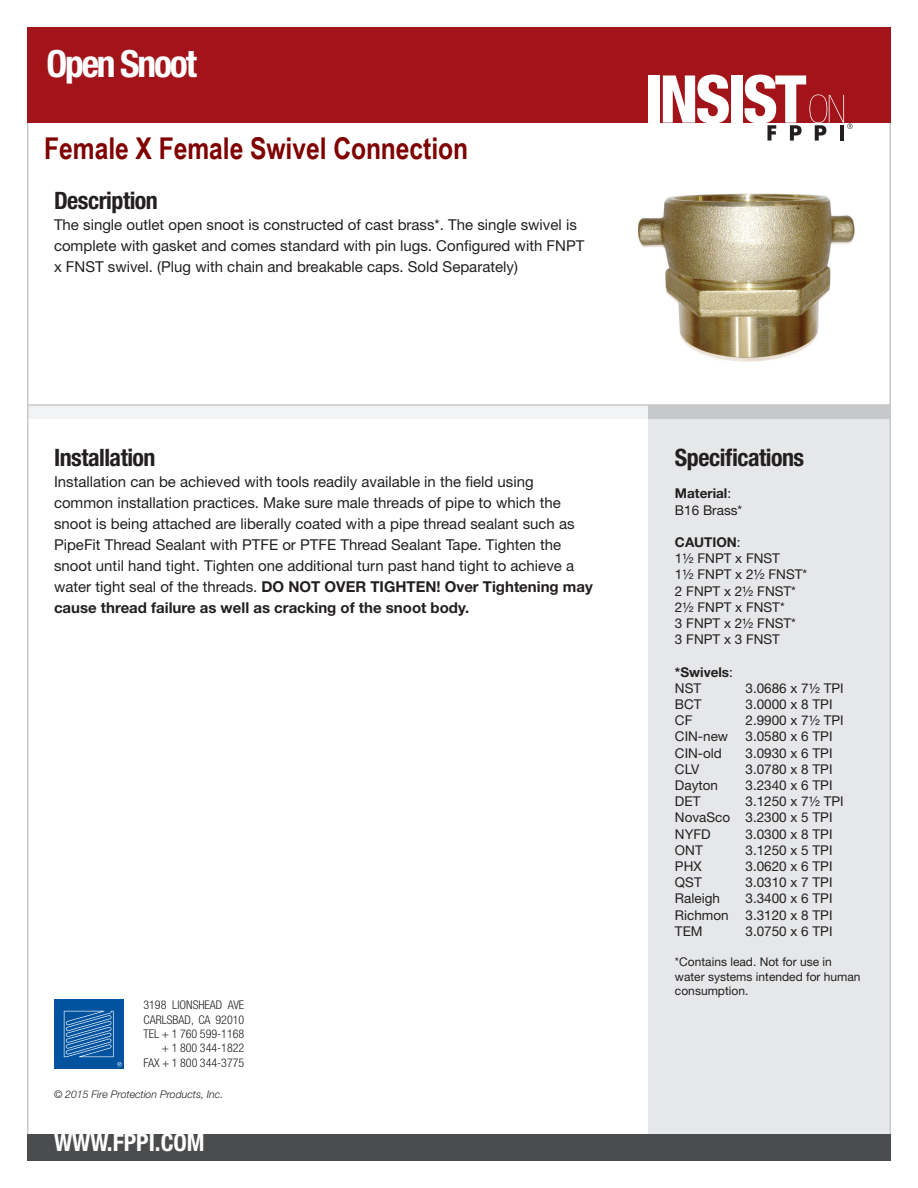
<style>
.page{position:relative;width:918px;height:1188px;background:#fff}
.page>*{position:absolute;margin:0;border:0;box-sizing:border-box;transform-origin:0 0}
.t1{font:700 condensed 37.5px "Helvetica Neue LT Std";letter-spacing:-.06em;color:#fff}
.t2{font:700 30px "Arial Narrow";color:#800000}
.t3{font:700 condensed 24px "Helvetica Neue LT Std";letter-spacing:-.02em;color:#231f20}
.t4{font:700 condensed 24px "Helvetica Neue LT Std";color:#fff}
.t5{font:15px/21px "Helvetica Neue LT Std";color:#231f20}
.t6{font:13.5px/16.2px "Helvetica Neue LT Std";color:#231f20}
.t7{font:700 13.5px/16.2px "Helvetica Neue LT Std";color:#231f20}
.t8{font:300 condensed 12px/14.4px "Helvetica Neue LT Std";color:#231f20;text-align:right}
.t9{font:12px/14.4px "Helvetica Neue LT Std";color:#231f20}
.t10{font:italic 300 10.5px "Helvetica Neue LT Std";color:#231f20}
.s1{font-weight:700}
.s2{font-weight:400}
</style>
<div class="page">
<img style="left:637px;top:193px;width:218px;height:169px">
<div style="left:27px;top:405px;width:864px;height:13px;background:#f2f3f4"></div>
<hr style="left:27px;top:27px;width:1px;height:1134px;background:#c7c8ca">
<div style="left:648px;top:405px;width:243px;height:756px;background:#e6e7e9"></div>
<div style="left:54px;top:999px;width:69px;height:69px;background:#0153a0"></div>
<svg style="left:64px;top:1011px;width:58px;height:56px"></svg>
<div style="left:648px;top:405px;width:243px;height:13px;background:#c7c8ca"></div>
<hr style="left:27px;top:404px;width:864px;height:2px;background:#c7c8ca">
<hr style="left:890px;top:27px;width:1px;height:1134px;background:#c7c8ca">
<div style="left:27px;top:1134px;width:864px;height:27px;background:#4b4c4d"></div>
<div style="left:27px;top:27px;width:864px;height:96px;background:#a2141a"></div>
<div style="left:648px;top:76px;width:11px;height:47px;background:#fff"></div>
<svg style="left:663px;top:75px;width:66px;height:48px"></svg>
<div style="left:731px;top:76px;width:11px;height:47px;background:#fff"></div>
<svg style="left:745px;top:75px;width:108px;height:66px"></svg>
<h1 class="t1" style="left:46px;top:41px;width:152px">Open Snoot</h1>
<h2 class="t2" style="left:44px;top:131px;width:425px">Female X Female Swivel Connection</h2>
<h3 class="t3" style="left:54px;top:186px;width:105px">Description</h3>
<p class="t5" style="left:54px;top:214px;width:532px">The single outlet open snoot is constructed of cast brass*. The single swivel is complete with gasket and comes standard with pin lugs. Configured with FNPT x FNST swivel. (Plug with chain and breakable caps. Sold Separately)</p>
<h3 class="t3" style="left:54px;top:443px;width:103px">Installation</h3>
<p class="t5" style="left:54px;top:471px;width:540px">Installation can be achieved with tools readily available in the field using common installation practices. Make sure male threads of pipe to which the snoot is being attached are liberally coated with a pipe thread sealant such as PipeFit Thread Sealant with PTFE or PTFE Thread Sealant Tape. Tighten the snoot until hand tight. Tighten one additional turn past hand tight to achieve a water tight seal of the threads. <span class="s1">DO NOT OVER TIGHTEN! Over Tightening may cause thread failure as well as cracking of the snoot body.</span></p>
<p class="t8" style="left:143px;top:998px;width:102px">3198 LIONSHEAD AVE<br>CARLSBAD, CA 92010<br>TEL + 1 760 599-1168 + 1 800 344-1822<br>FAX + 1 800 344-3775</p>
<p class="t10" style="left:54px;top:1088px;width:171px">© 2015 Fire Protection Products, Inc.</p>
<h3 class="t4" style="left:54px;top:1128px;width:152px">WWW.FPPI.COM</h3>
<h3 class="t3" style="left:675px;top:443px;width:131px">Specifications</h3>
<p class="t6" style="left:675px;top:485px;width:69px"><span class="s1">Material</span>:<br>B16 Brass*</p>
<p class="t6" style="left:675px;top:534px;width:134px"><span class="s1">CAUTION</span>:<br>11/2 FNPT x FNST<br>11/2 FNPT x 21/2 FNST*<br>2 FNPT x 21/2 FNST*<br>21/2 FNPT x FNST*<br>3 FNPT x 21/2 FNST*<br>3 FNPT x 3 FNST</p>
<p class="t7" style="left:675px;top:663px;width:59px">*Swivels<span class="s2">:<br>NST</span></p>
<p class="t6" style="left:745px;top:680px;width:100px">3.0686 x 71/2 TPI</p>
<p class="t6" style="left:675px;top:696px;width:28px">BCT</p>
<p class="t6" style="left:745px;top:696px;width:89px">3.0000 x 8 TPI</p>
<p class="t6" style="left:675px;top:712px;width:19px">CF</p>
<p class="t6" style="left:745px;top:712px;width:100px">2.9900 x 71/2 TPI</p>
<p class="t6" style="left:675px;top:728px;width:55px">CIN-new</p>
<p class="t6" style="left:745px;top:728px;width:89px">3.0580 x 6 TPI</p>
<p class="t6" style="left:675px;top:745px;width:48px">CIN-old</p>
<p class="t6" style="left:745px;top:745px;width:89px">3.0930 x 6 TPI</p>
<p class="t6" style="left:675px;top:761px;width:26px">CLV</p>
<p class="t6" style="left:745px;top:761px;width:89px">3.0780 x 8 TPI</p>
<p class="t6" style="left:675px;top:777px;width:45px">Dayton</p>
<p class="t6" style="left:745px;top:777px;width:89px">3.2340 x 6 TPI</p>
<p class="t6" style="left:675px;top:793px;width:27px">DET</p>
<p class="t6" style="left:675px;top:793px;width:170px;text-indent:70px">3.1250 x 71/2 TPI<br>NovaSco 3.2300 x 5 TPI<br>NYFD</p>
<p class="t6" style="left:745px;top:826px;width:89px">3.0300 x 8 TPI</p>
<p class="t6" style="left:675px;top:842px;width:29px">ONT</p>
<p class="t6" style="left:745px;top:842px;width:89px">3.1250 x 5 TPI</p>
<p class="t6" style="left:675px;top:858px;width:28px">PHX</p>
<p class="t6" style="left:745px;top:858px;width:89px">3.0620 x 6 TPI</p>
<p class="t6" style="left:675px;top:874px;width:28px">QST</p>
<p class="t6" style="left:745px;top:874px;width:89px">3.0310 x 7 TPI</p>
<p class="t6" style="left:675px;top:890px;width:46px">Raleigh</p>
<p class="t6" style="left:675px;top:890px;width:159px;text-align:justify;text-indent:70px">3.3400 x 6 TPI Richmon 3.3120 x 8 TPI TEM</p>
<p class="t6" style="left:745px;top:923px;width:89px">3.0750 x 6 TPI</p>
<p class="t9" style="left:675px;top:955px;width:187px">*Contains lead. Not for use in water systems intended for human consumption.</p>
</div>
